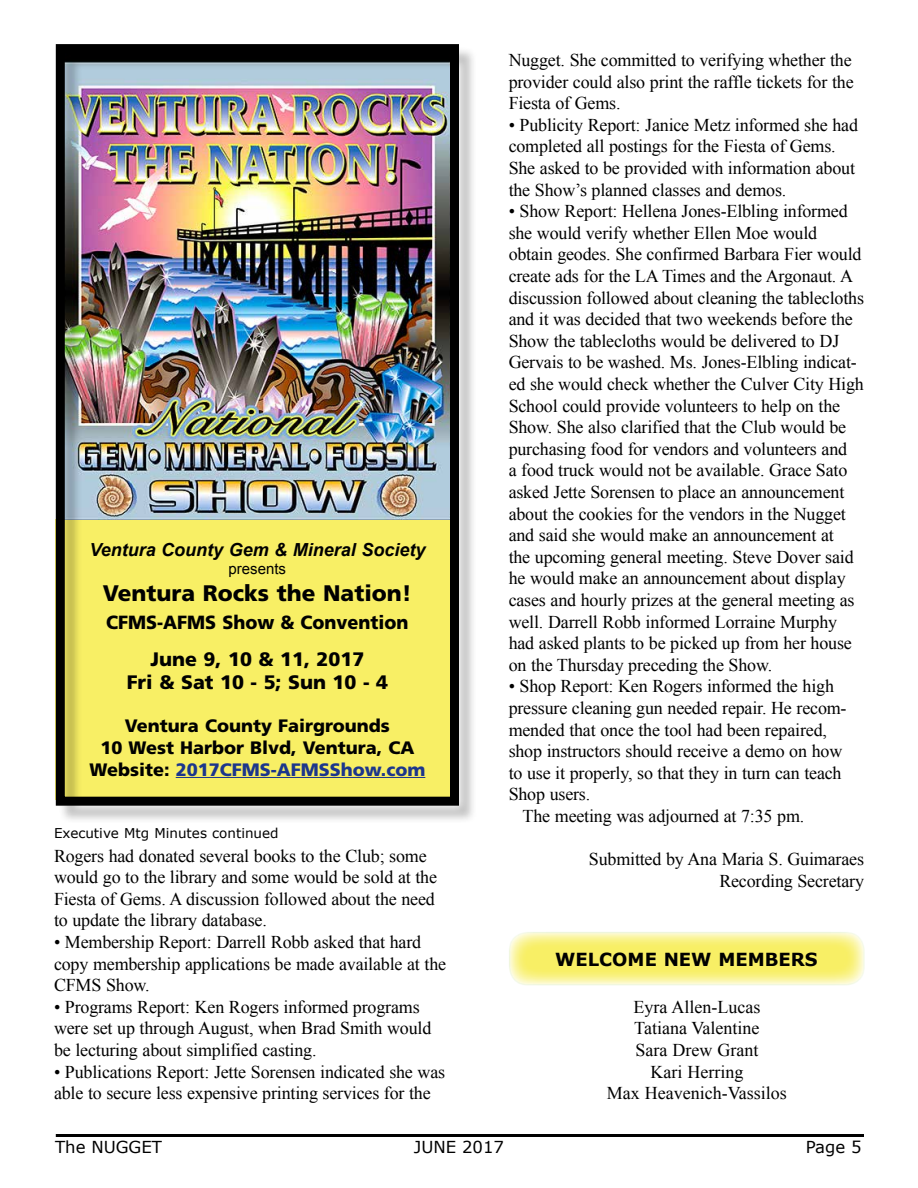
<style>
.page{position:relative;width:918px;height:1188px;background:#fff}
.page>*{position:absolute;margin:0;border:0;box-sizing:border-box;transform-origin:0 0}
.t1{font:900 22.5px "Frutiger LT Std";color:#000}
.t2{font:900 19.5px/23.4px "Frutiger LT Std";color:#000;text-align:center}
.t3{font:900 19.05px "Frutiger LT Std";color:#000;scale:.94 1}
.t4{font:18px/21.6px "Times New Roman";letter-spacing:-.01em;color:#000}
.t5{font:900 18px/21.6px "Frutiger LT Std";color:#000;text-align:center}
.t6{font:italic 700 18px "Arial";color:#000}
.t7{font:700 18px "Verdana";color:#000}
.t8{font:16.5px "Verdana";color:#000}
.t9{font:15px "Arial";color:#000}
.t10{font:13.5px "Verdana";color:#000}
.s1{color:#1c368c}
</style>
<div class="page">
<hr style="left:56px;top:1134px;width:808px;height:3px;background:#000">
<svg style="left:509px;top:932px;width:355px;height:53px;fill:#f8ef69"></svg>
<div style="left:509px;top:932px;width:356px;height:54px;border:2px solid #a9d044;border-radius:18px"></div>
<div style="left:58px;top:46px;width:420px;height:778px;background:#000;opacity:.25"></div>
<div style="left:56px;top:44px;width:403px;height:762px;border:9px solid #000"></div>
<p class="t6" style="left:89px;top:538px;width:337px">Ventura County Gem &amp; Mineral Society</p>
<p class="t9" style="left:229px;top:559px;width:59px">presents</p>
<p class="t1" style="left:103px;top:579px;width:311px">Ventura Rocks the Nation!</p>
<p class="t3" style="left:106px;top:611px;width:323px">CFMS-AFMS Show &amp; Convention</p>
<p class="t2" style="left:127px;top:647px;width:263px">June 9, 10 &amp; 11, 2017<br>Fri &amp; Sat 10 - 5; Sun 10 - 4</p>
<p class="t5" style="left:89px;top:715px;width:337px">Ventura County Fairgrounds<br>10 West Harbor Blvd, Ventura, CA<br>Website: <span class="s1">2017CFMS-AFMSShow.com</span></p>
<p class="t10" style="left:54px;top:824px;width:226px">Executive Mtg Minutes continued</p>
<p class="t4" style="left:54px;top:845px;width:385px">Rogers had donated several books to the Club; some would go to the library and some would be sold at the Fiesta of Gems. A discussion followed about the need to update the library database.</p>
<p class="t4" style="left:54px;top:931px;width:394px">• Membership Report: Darrell Robb asked that hard copy membership applications be made available at the<br>CFMS Show.</p>
<p class="t4" style="left:54px;top:996px;width:379px">• Programs Report: Ken Rogers informed programs were set up through August, when Brad Smith would be lecturing about simplified casting.</p>
<p class="t4" style="left:54px;top:1061px;width:393px">• Publications Report: Jette Sorensen indicated she was able to secure less expensive printing services for the</p>
<p class="t4" style="left:509px;top:49px;width:347px;text-align:justify">Nugget. She committed to verifying whether the provider could also print the raffle tickets for the Fiesta of Gems.</p>
<p class="t4" style="left:509px;top:114px;width:351px">• Publicity Report: Janice Metz informed she had completed all postings for the Fiesta of Gems.<br>She asked to be provided with information about the Show’s planned classes and demos.</p>
<p class="t4" style="left:509px;top:200px;width:357px">• Show Report: Hellena Jones-Elbling informed she would verify whether Ellen Moe would obtain geodes. She confirmed Barbara Fier would create ads for the LA Times and the Argonaut. A discussion followed about cleaning the tablecloths and it was decided that two weekends before the Show the tablecloths would be delivered to DJ Gervais to be washed. Ms. Jones-Elbling indicat&shy;ed she would check whether the Culver City High School could provide volunteers to help on the Show. She also clarified that the Club would be purchasing food for vendors and volunteers and<br>a food truck would not be available. Grace Sato asked Jette Sorensen to place an announcement about the cookies for the vendors in the Nugget and said she would make an announcement at<br>the upcoming general meeting. Steve Dover said he would make an announcement about display cases and hourly prizes at the general meeting as well. Darrell Robb informed Lorraine Murphy had asked plants to be picked up from her house on the Thursday preceding the Show.</p>
<p class="t4" style="left:509px;top:675px;width:327px">• Shop Report: Ken Rogers informed the high</p>
<p class="t4" style="left:509px;top:697px;width:339px">pressure cleaning gun needed repair. He recom-</p>
<p class="t4" style="left:509px;top:719px;width:320px">mended that once the tool had been repaired,</p>
<p class="t4" style="left:509px;top:740px;width:335px">shop instructors should receive a demo on how</p>
<p class="t4" style="left:509px;top:762px;width:334px">to use it properly, so that they in turn can teach</p>
<p class="t4" style="left:509px;top:783px;width:83px">Shop users.</p>
<p class="t4" style="left:523px;top:805px;width:283px">The meeting was adjourned at 7:35 pm.</p>
<p class="t4" style="left:589px;top:848px;width:277px;text-align:right">Submitted by Ana Maria S. Guimaraes<br>Recording Secretary</p>
<p class="t7" style="left:555px;top:948px;width:264px">WELCOME NEW MEMBERS</p>
<p class="t4" style="left:607px;top:996px;width:181px;text-align:center">Eyra Allen-Lucas<br>Tatiana Valentine<br>Sara Drew Grant<br>Kari Herring<br>Max Heavenich-Vassilos</p>
<p class="t8" style="left:55px;top:1137px;width:108px">The NUGGET</p>
<p class="t8" style="left:414px;top:1137px;width:92px">JUNE 2017</p>
<p class="t8" style="left:806px;top:1137px;width:57px">Page 5</p>
</div>
